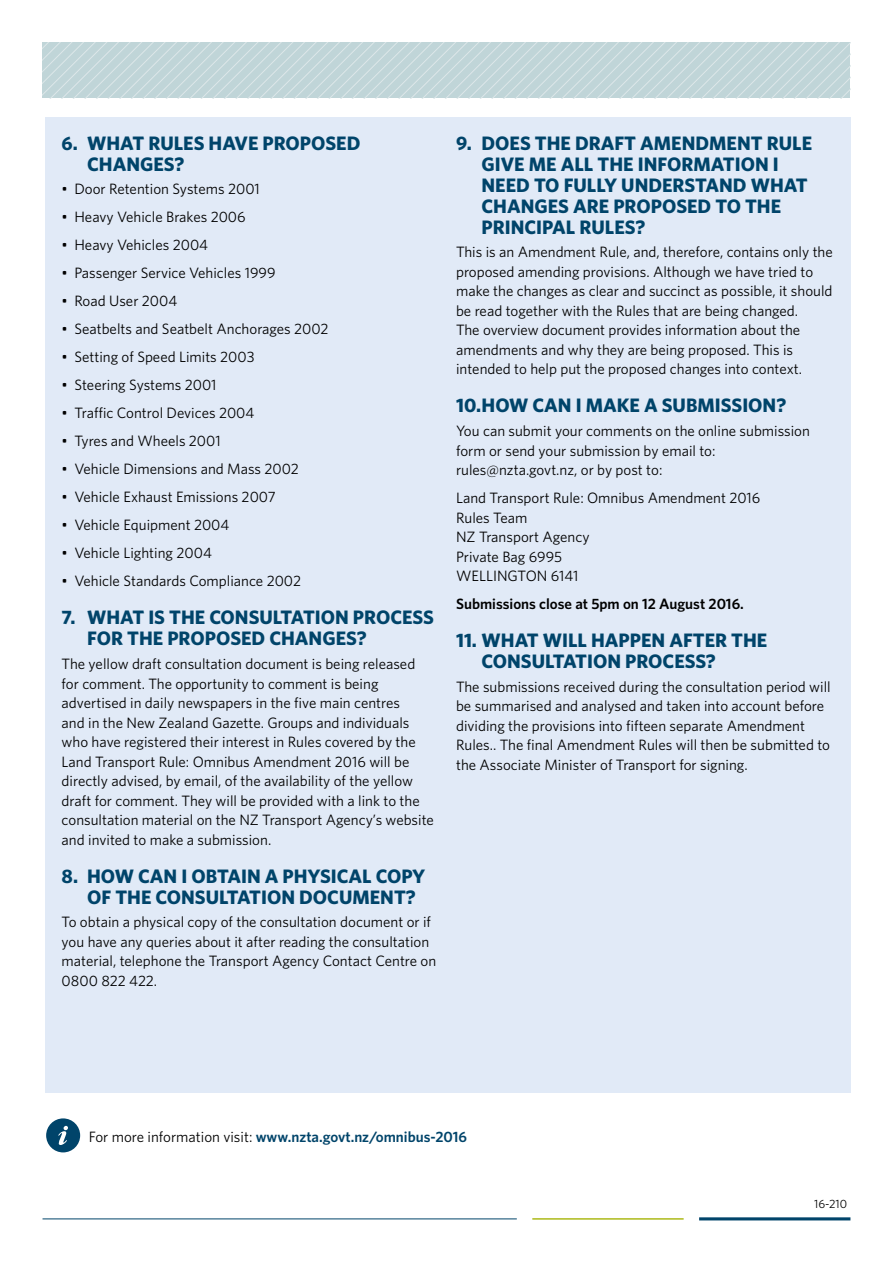
<style>
.page{position:relative;width:893px;height:1263px;background:#fff}
.page>*{position:absolute;margin:0;border:0;box-sizing:border-box;transform-origin:0 0}
.t1{font:700 19.5px/21px "Whitney";color:#00446a}
.t2{font:15px/19.5px "Whitney";color:#000}
.t3{font:600 15px "Whitney";color:#00446a}
.t4{font:600 15px "Whitney";color:#000}
.t5{font:12px "Whitney";color:#000}
.s1{font-weight:400;color:#000}
</style>
<div class="page">
<svg style="left:43px;top:43px;width:807px;height:55px;background:#c3d7d9"></svg>
<hr style="left:699px;top:1217px;width:151px;height:3px;background:#00446a">
<hr style="left:43px;top:1218px;width:474px;height:1px;background:#00446a">
<hr style="left:532px;top:1218px;width:152px;height:2px;background:#afbc22">
<div style="left:45px;top:117px;width:805px;height:976px;background:#e1eaf7"></div>
<div style="left:46px;top:1118px;width:34px;height:34px;background:#00446a;border-radius:50%"></div>
<svg style="left:58px;top:1126px;width:10px;height:19px"></svg>
<h1 class="t1" style="left:87px;top:132px;width:275px;text-indent:-26px">6. WHAT RULES HAVE PROPOSED<br>CHANGES?</h1>
<p class="t2" style="left:62px;top:179px;width:200px">• Door Retention Systems 2001</p>
<p class="t2" style="left:62px;top:207px;width:186px">• Heavy Vehicle Brakes 2006</p>
<p class="t2" style="left:62px;top:235px;width:148px">• Heavy Vehicles 2004</p>
<p class="t2" style="left:62px;top:263px;width:216px">• Passenger Service Vehicles 1999</p>
<p class="t2" style="left:62px;top:291px;width:117px">• Road User 2004</p>
<p class="t2" style="left:62px;top:319px;width:268px">• Seatbelts and Seatbelt Anchorages 2002</p>
<p class="t2" style="left:62px;top:347px;width:194px">• Setting of Speed Limits 2003</p>
<p class="t2" style="left:62px;top:375px;width:156px">• Steering Systems 2001</p>
<p class="t2" style="left:62px;top:403px;width:194px">• Traffic Control Devices 2004</p>
<p class="t2" style="left:62px;top:431px;width:161px">• Tyres and Wheels 2001</p>
<p class="t2" style="left:62px;top:459px;width:239px">• Vehicle Dimensions and Mass 2002</p>
<p class="t2" style="left:62px;top:487px;width:216px">• Vehicle Exhaust Emissions 2007</p>
<p class="t2" style="left:62px;top:515px;width:169px">• Vehicle Equipment 2004</p>
<p class="t2" style="left:62px;top:543px;width:152px">• Vehicle Lighting 2004</p>
<p class="t2" style="left:62px;top:571px;width:241px">• Vehicle Standards Compliance 2002</p>
<h1 class="t1" style="left:87px;top:607px;width:348px;text-indent:-26px">7. WHAT IS THE CONSULTATION PROCESS<br>FOR THE PROPOSED CHANGES?</h1>
<p class="t2" style="left:62px;top:654px;width:374px">The yellow draft consultation document is being released for comment. The opportunity to comment is being advertised in daily newspapers in the five main centres<br>and in the New Zealand Gazette. Groups and individuals who have registered their interest in Rules covered by the Land Transport Rule: Omnibus Amendment 2016 will be directly advised, by email, of the availability of the yellow draft for comment. They will be provided with a link to the consultation material on the NZ Transport Agency’s website and invited to make a submission.</p>
<h1 class="t1" style="left:87px;top:865px;width:340px;text-indent:-26px">8. HOW CAN I OBTAIN A PHYSICAL COPY<br>OF THE CONSULTATION DOCUMENT?</h1>
<p class="t2" style="left:62px;top:912px;width:376px">To obtain a physical copy of the consultation document or if you have any queries about it after reading the consultation material, telephone the Transport Agency Contact Centre on 0800 822 422.</p>
<h1 class="t1" style="left:482px;top:132px;width:332px;text-indent:-26px">9. DOES THE DRAFT AMENDMENT RULE<br>GIVE ME ALL THE INFORMATION I<br>NEED TO FULLY UNDERSTAND WHAT<br>CHANGES ARE PROPOSED TO THE<br>PRINCIPAL RULES?</h1>
<p class="t2" style="left:456px;top:242px;width:378px">This is an Amendment Rule, and, therefore, contains only the proposed amending provisions. Although we have tried to make the changes as clear and succinct as possible, it should be read together with the Rules that are being changed.<br>The overview document provides information about the amendments and why they are being proposed. This is intended to help put the proposed changes into context.</p>
<h1 class="t1" style="left:456px;top:395px;width:332px">10.HOW CAN I MAKE A SUBMISSION?</h1>
<p class="t2" style="left:456px;top:421px;width:355px">You can submit your comments on the online submission form or send your submission by email to: rules@nzta.govt.nz, or by post to:</p>
<p class="t2" style="left:456px;top:488px;width:306px">Land Transport Rule: Omnibus Amendment 2016<br>Rules Team<br>NZ Transport Agency<br>Private Bag 6995<br>WELLINGTON 6141</p>
<p class="t4" style="left:456px;top:594px;width:289px">Submissions close at 5pm on 12 August 2016.</p>
<h1 class="t1" style="left:482px;top:629px;width:287px;text-indent:-26px">11. WHAT WILL HAPPEN AFTER THE<br>CONSULTATION PROCESS?</h1>
<p class="t2" style="left:456px;top:676px;width:376px">The submissions received during the consultation period will be summarised and analysed and taken into account before dividing the provisions into fifteen separate Amendment Rules.. The final Amendment Rules will then be submitted to the Associate Minister of Transport for signing.</p>
<p class="t3" style="left:89px;top:1126px;width:380px"><span class="s1">For more information visit:</span> www.nzta.govt.nz/omnibus-2016</p>
<p class="t5" style="left:814px;top:1196px;width:35px">16-210</p>
</div>
